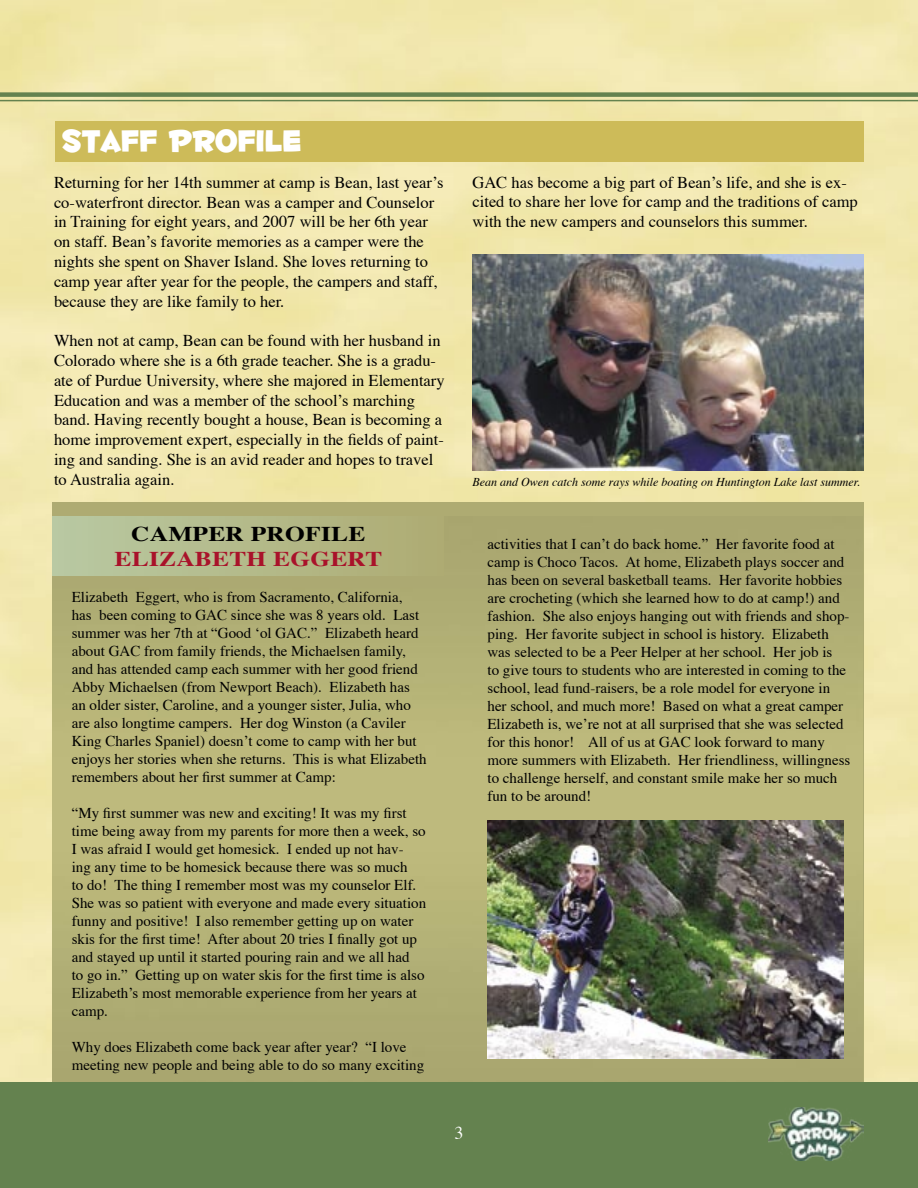
<style>
.page{position:relative;width:918px;height:1188px;background:#fff}
.page>*{position:absolute;margin:0;border:0;box-sizing:border-box;transform-origin:0 0}
.t1{font:36px "Fontdinerdotcom Huggable";color:#fff}
.t2{font:700 21px "Times";letter-spacing:.01em;color:#a9122a;scale:1.21 1}
.t3{font:700 21px "Times";letter-spacing:.01em;color:#000;scale:1.21 1}
.t4{font:18px "Times";color:#fff}
.t5{font:16.5px/19.8px "Times";color:#000}
.t6{font:15px/18px "Times";color:#000}
.t7{font:italic 12px "Times";color:#000}
</style>
<div class="page">
<img style="left:0;top:0;width:918px;height:1082px">
<div style="left:0;top:92px;width:918px;height:5px;background:#64824f"></div>
<hr style="left:0;top:100px;width:918px;height:1px;background:#64824f">
<div style="left:52px;top:502px;width:812px;height:580px;background:#aeab72"></div>
<img style="left:52px;top:692px;width:810px;height:367px">
<div style="left:52px;top:516px;width:392px;height:60px;background:linear-gradient(to right,#b9c9a3,#aeab72)"></div>
<img style="left:488px;top:821px;width:356px;height:237px">
<div style="left:55px;top:121px;width:809px;height:41px;background:#cdbb59"></div>
<img style="left:472px;top:255px;width:392px;height:216px">
<div style="left:0;top:1082px;width:918px;height:106px;background:#64824f"></div>
<img style="left:768px;top:1107px;width:96px;height:54px">
<h1 class="t1" style="left:62px;top:119px;width:241px">STAFF PROFILE</h1>
<p class="t5" style="left:54px;top:171px;width:391px">Returning for her 14th summer at camp is Bean, last year’s co-waterfront director. Bean was a camper and Counselor in Training for eight years, and 2007 will be her 6th year on staff. Bean’s favorite memories as a camper were the nights she spent on Shaver Island. She loves returning to camp year after year for the people, the campers and staff, because they are like family to her.</p>
<p class="t5" style="left:54px;top:329px;width:392px">When not at camp, Bean can be found with her husband in Colorado where she is a 6th grade teacher. She is a gradu&shy;ate of Purdue University, where she majored in Elementary Education and was a member of the school’s marching band. Having recently bought a house, Bean is becoming a home improvement expert, especially in the fields of paint&shy;ing and sanding. She is an avid reader and hopes to travel to Australia again.</p>
<h2 class="t3" style="left:131px;top:514px;width:195px">CAMPER PROFILE</h2>
<h2 class="t2" style="left:115px;top:539px;width:223px">ELIZABETH EGGERT</h2>
<p class="t6" style="left:72px;top:587px;width:357px">Elizabeth Eggert, who is from Sacramento, California,<br>has been coming to GAC since she was 8 years old. Last summer was her 7th at “Good ‘ol GAC.” Elizabeth heard about GAC from family friends, the Michaelsen family, and has attended camp each summer with her good friend Abby Michaelsen (from Newport Beach). Elizabeth has an older sister, Caroline, and a younger sister, Julia, who are also longtime campers. Her dog Winston (a Caviler King Charles Spaniel) doesn’t come to camp with her but enjoys her stories when she returns. This is what Elizabeth remembers about her first summer at Camp:</p>
<p class="t6" style="left:72px;top:803px;width:356px">“My first summer was new and exciting! It was my first time being away from my parents for more then a week, so I was afraid I would get homesick. I ended up not hav&shy;ing any time to be homesick because there was so much<br>to do! The thing I remember most was my counselor Elf.<br>She was so patient with everyone and made every situation funny and positive! I also remember getting up on water skis for the first time! After about 20 tries I finally got up and stayed up until it started pouring rain and we all had<br>to go in.” Getting up on water skis for the first time is also Elizabeth’s most memorable experience from her years at camp.</p>
<p class="t6" style="left:72px;top:1037px;width:354px">Why does Elizabeth come back year after year? “I love meeting new people and being able to do so many exciting</p>
<p class="t5" style="left:472px;top:171px;width:387px">GAC has become a big part of Bean’s life, and she is ex&shy;cited to share her love for camp and the traditions of camp with the new campers and counselors this summer.</p>
<p class="t7" style="left:472px;top:471px;width:389px">Bean and Owen catch some rays while boating on Huntington Lake last summer.</p>
<p class="t6" style="left:488px;top:533px;width:364px">activities that I can’t do back home.” Her favorite food at camp is Choco Tacos. At home, Elizabeth plays soccer and has been on several basketball teams. Her favorite hobbies are crocheting (which she learned how to do at camp!) and fashion. She also enjoys hanging out with friends and shop&shy;ping. Her favorite subject in school is history. Elizabeth was selected to be a Peer Helper at her school. Her job is<br>to give tours to students who are interested in coming to the school, lead fund-raisers, be a role model for everyone in her school, and much more! Based on what a great camper Elizabeth is, we’re not at all surprised that she was selected for this honor! All of us at GAC look forward to many more summers with Elizabeth. Her friendliness, willingness to challenge herself, and constant smile make her so much fun to be around!</p>
<p class="t4" style="left:454px;top:1116px;width:10px">3</p>
</div>
